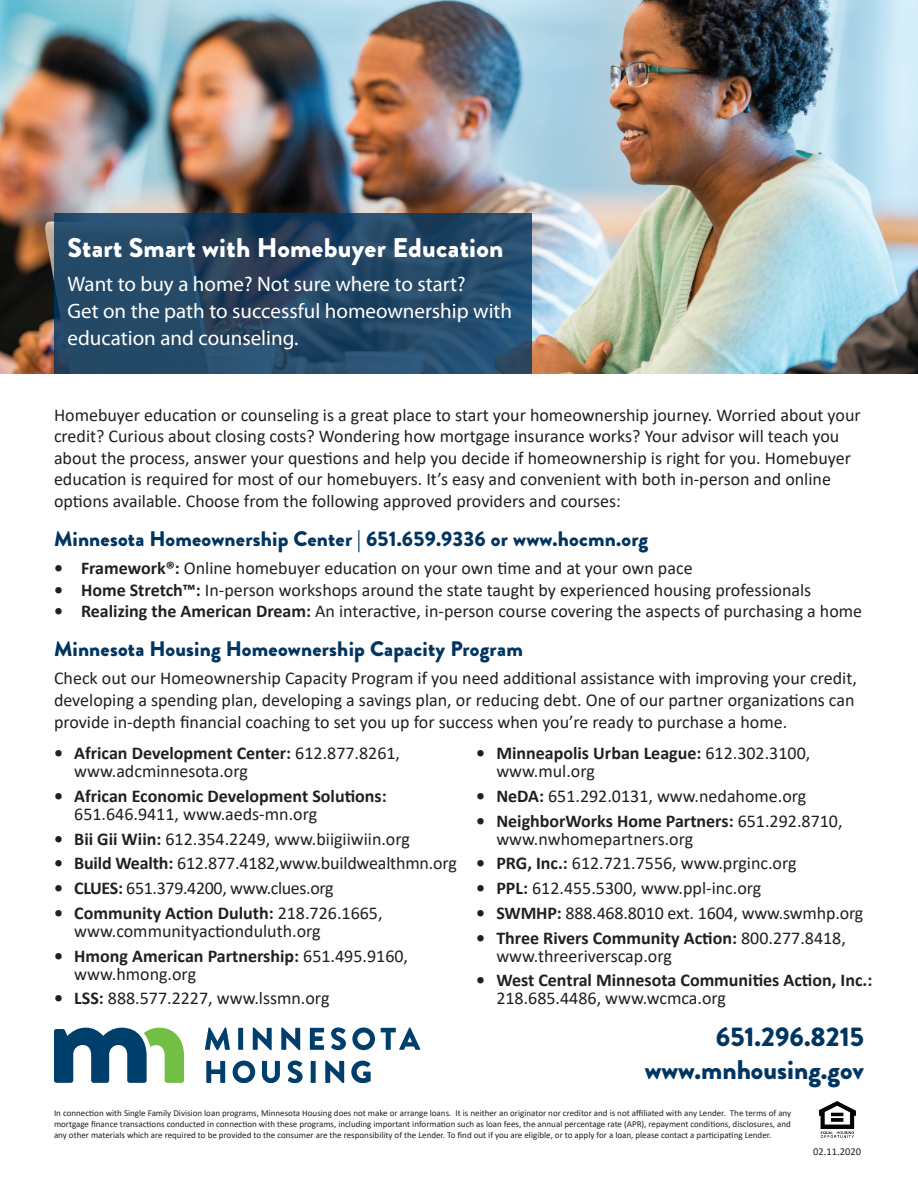
<style>
.page{position:relative;width:918px;height:1188px;background:#fff}
.page>*{position:absolute;margin:0;border:0;box-sizing:border-box;transform-origin:0 0}
.t1{font:900 27px "Brandon Grotesque";letter-spacing:.01em;color:#fff}
.t2{font:900 27px/32.4px "Brandon Grotesque";color:#003560;text-align:right}
.t3{font:900 21px "Brandon Grotesque";letter-spacing:.01em;color:#003560}
.t4{font:21px/27px "Myriad Pro";color:#fff}
.t5{font:18px/21.6px "Calibri";color:#231f20}
.t6{font:700 18px/18px "Calibri";color:#231f20}
.t7{font:18px "Calibri";letter-spacing:-.02em;color:#231f20}
.t8{font:10.5px "Calibri";color:#231f20}
.t9{font:9px/10.8px "Calibri";color:#231f20;text-align:justify}
.s1{font-weight:700}
.s2{font-weight:400}
</style>
<div class="page">
<img style="left:0;top:0;width:918px;height:374px">
<svg style="left:54px;top:213px;width:477px;height:161px;background:#244866"></svg>
<svg style="left:54px;top:1028px;width:130px;height:54px"></svg>
<svg style="left:205px;top:1028px;width:25px;height:22px"></svg>
<div style="left:238px;top:1028px;width:5px;height:22px;background:#003e6b"></div>
<svg style="left:253px;top:1028px;width:19px;height:22px"></svg>
<svg style="left:281px;top:1028px;width:19px;height:22px"></svg>
<svg style="left:310px;top:1028px;width:14px;height:22px"></svg>
<svg style="left:331px;top:1028px;width:15px;height:22px"></svg>
<svg style="left:352px;top:1028px;width:23px;height:22px"></svg>
<svg style="left:381px;top:1028px;width:39px;height:22px"></svg>
<svg style="left:206px;top:1061px;width:19px;height:21px"></svg>
<svg style="left:233px;top:1061px;width:22px;height:21px"></svg>
<svg style="left:262px;top:1061px;width:18px;height:21px"></svg>
<svg style="left:288px;top:1061px;width:15px;height:21px"></svg>
<div style="left:311px;top:1061px;width:5px;height:21px;background:#003e6b"></div>
<svg style="left:325px;top:1061px;width:19px;height:21px"></svg>
<svg style="left:351px;top:1061px;width:20px;height:21px"></svg>
<img style="left:820px;top:1102px;width:36px;height:36px">
<h1 class="t1" style="left:68px;top:228px;width:437px">Start Smart with Homebuyer Education</h1>
<p class="t4" style="left:68px;top:270px;width:446px">Want to buy a home? Not sure where to start?<br>Get on the path to successful homeownership with education and counseling.</p>
<p class="t5" style="left:54px;top:403px;width:808px">Homebuyer education or counseling is a great place to start your homeownership journey. Worried about your credit? Curious about closing costs? Wondering how mortgage insurance works? Your advisor will teach you about the process, answer your questions and help you decide if homeownership is right for you. Homebuyer education is required for most of our homebuyers. It’s easy and convenient with both in-person and online options available. Choose from the following approved providers and courses:</p>
<p class="t3" style="left:54px;top:524px;width:596px">Minnesota Homeownership Center | 651.659.9336 or www.hocmn.org</p>
<p class="t5" style="left:54px;top:557px;width:640px"><span class="s1">• Framework®:</span> Online homebuyer education on your own time and at your own pace</p>
<p class="t5" style="left:54px;top:578px;width:759px"><span class="s1">• Home Stretch™:</span> In-person workshops around the state taught by experienced housing professionals</p>
<p class="t5" style="left:54px;top:600px;width:810px"><span class="s1">• Realizing the American Dream:</span> An interactive, in-person course covering the aspects of purchasing a home</p>
<p class="t3" style="left:54px;top:634px;width:470px">Minnesota Housing Homeownership Capacity Program</p>
<p class="t5" style="left:54px;top:667px;width:804px">Check out our Homeownership Capacity Program if you need additional assistance with improving your credit, developing a spending plan, developing a savings plan, or reducing debt. One of our partner organizations can provide in-depth financial coaching to set you up for success when you’re ready to purchase a home.</p>
<p class="t5" style="left:74px;top:744px;width:327px;line-height:18px;text-indent:-20px"><span class="s1">• African Development Center:</span> 612.877.8261, www.adcminnesota.org</p>
<p class="t6" style="left:54px;top:787px;width:334px">• African Economic Development Solutions:</p>
<p class="t5" style="left:74px;top:803px;width:244px">651.646.9411, www.aeds-mn.org</p>
<p class="t5" style="left:54px;top:827px;width:358px"><span class="s1">• Bii Gii Wiin:</span> 612.354.2249, www.biigiiwiin.org</p>
<p class="t5" style="left:54px;top:852px;width:404px"><span class="s1">• Build Wealth:</span> 612.877.4182,www.buildwealthmn.org</p>
<p class="t7" style="left:54px;top:876px;width:281px"><span class="s1">• CLUES:</span> 651.379.4200, www.clues.org</p>
<p class="t5" style="left:74px;top:904px;width:310px;line-height:18px;text-indent:-20px"><span class="s1">• Community Action Duluth:</span> 218.726.1665, www.communityactionduluth.org</p>
<p class="t6" style="left:74px;top:946px;width:335px;text-indent:-20px">• Hmong American Partnership: <span class="s2">651.495.9160, www.hmong.org</span></p>
<p class="t5" style="left:54px;top:987px;width:277px"><span class="s1">• LSS:</span> 888.577.2227, www.lssmn.org</p>
<p class="t6" style="left:496px;top:744px;width:315px;text-indent:-20px">• Minneapolis Urban League: <span class="s2">612.302.3100, www.mul.org</span></p>
<p class="t5" style="left:476px;top:785px;width:332px"><span class="s1">• NeDA:</span> 651.292.0131, www.nedahome.org</p>
<p class="t5" style="left:496px;top:811px;width:348px;line-height:18px;text-indent:-20px"><span class="s1">• NeighborWorks Home Partners:</span> 651.292.8710, www.nwhomepartners.org</p>
<p class="t5" style="left:476px;top:852px;width:322px"><span class="s1">• PRG, Inc.:</span> 612.721.7556, www.prginc.org</p>
<p class="t5" style="left:476px;top:877px;width:287px"><span class="s1">• PPL:</span> 612.455.5300, www.ppl-inc.org</p>
<p class="t5" style="left:476px;top:902px;width:389px"><span class="s1">• SWMHP:</span> 888.468.8010 ext. 1604, www.swmhp.org</p>
<p class="t5" style="left:496px;top:928px;width:351px;line-height:18px;text-indent:-20px"><span class="s1">• Three Rivers Community Action:</span> 800.277.8418, www.threeriverscap.org</p>
<p class="t6" style="left:476px;top:971px;width:398px">• West Central Minnesota Communities Action, Inc.:</p>
<p class="t5" style="left:496px;top:987px;width:231px">218.685.4486, www.wcmca.org</p>
<h1 class="t2" style="left:645px;top:1021px;width:221px">651.296.8215 www.mnhousing.gov</h1>
<p class="t9" style="left:54px;top:1107px;width:739px">In connection with Single Family Division loan programs, Minnesota Housing does not make or arrange loans. It is neither an originator nor creditor and is not affiliated with any Lender. The terms of any mortgage finance transactions conducted in connection with these programs, including important information such as loan fees, the annual percentage rate (APR), repayment conditions, disclosures, and any other materials which are required to be provided to the consumer are the responsibility of the Lender. To find out if you are eligible, or to apply for a loan, please contact a participating Lender.</p>
<p class="t8" style="left:813px;top:1145px;width:49px">02.11.2020</p>
</div>
